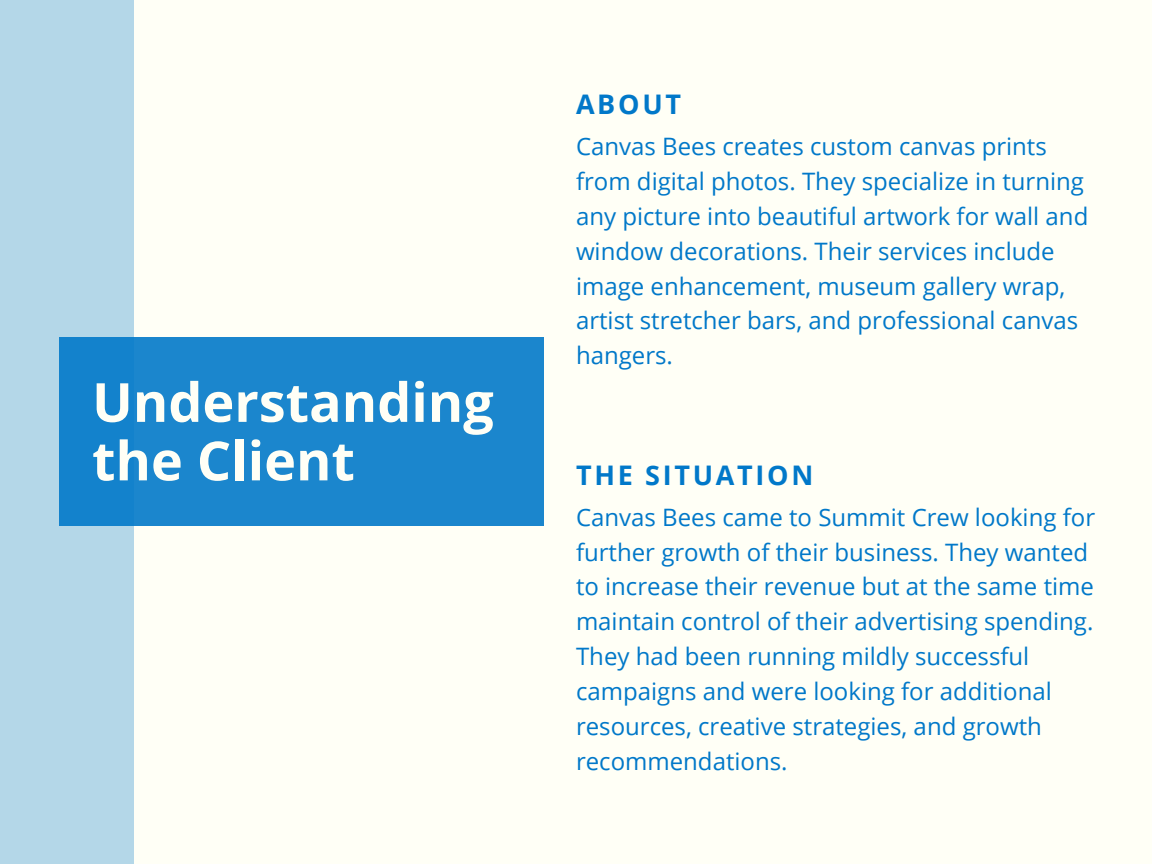
<style>
.page{position:relative;width:1152px;height:864px;background:#fffff6}
.page>*{position:absolute;margin:0;border:0;box-sizing:border-box;transform-origin:0 0}
.t1{font:700 54px/58.5px "Open Sans";color:#fffff6}
.t2{font:700 27px "Open Sans";letter-spacing:.1em;color:#0178c9}
.t3{font:24px/34.8px "Open Sans";color:#0178c9}
</style>
<div class="page">
<div style="left:0;top:0;width:134px;height:864px;background:#b4d7e8"></div>
<div style="left:60px;top:338px;width:484px;height:188px;background:#1b86cd"></div>
<h1 class="t1" style="left:92px;top:372px;width:403px">Understanding the Client</h1>
<p class="t2" style="left:576px;top:85px;width:107px">ABOUT</p>
<p class="t3" style="left:576px;top:128px;width:514px">Canvas Bees creates custom canvas prints from digital photos. They specialize in turning any picture into beautiful artwork for wall and window decorations. Their services include image enhancement, museum gallery wrap, artist stretcher bars, and professional canvas hangers.</p>
<p class="t2" style="left:576px;top:456px;width:239px">THE SITUATION</p>
<p class="t3" style="left:576px;top:499px;width:521px">Canvas Bees came to Summit Crew looking for further growth of their business. They wanted to increase their revenue but at the same time maintain control of their advertising spending.<br>They had been running mildly successful campaigns and were looking for additional resources, creative strategies, and growth recommendations.</p>
</div>
